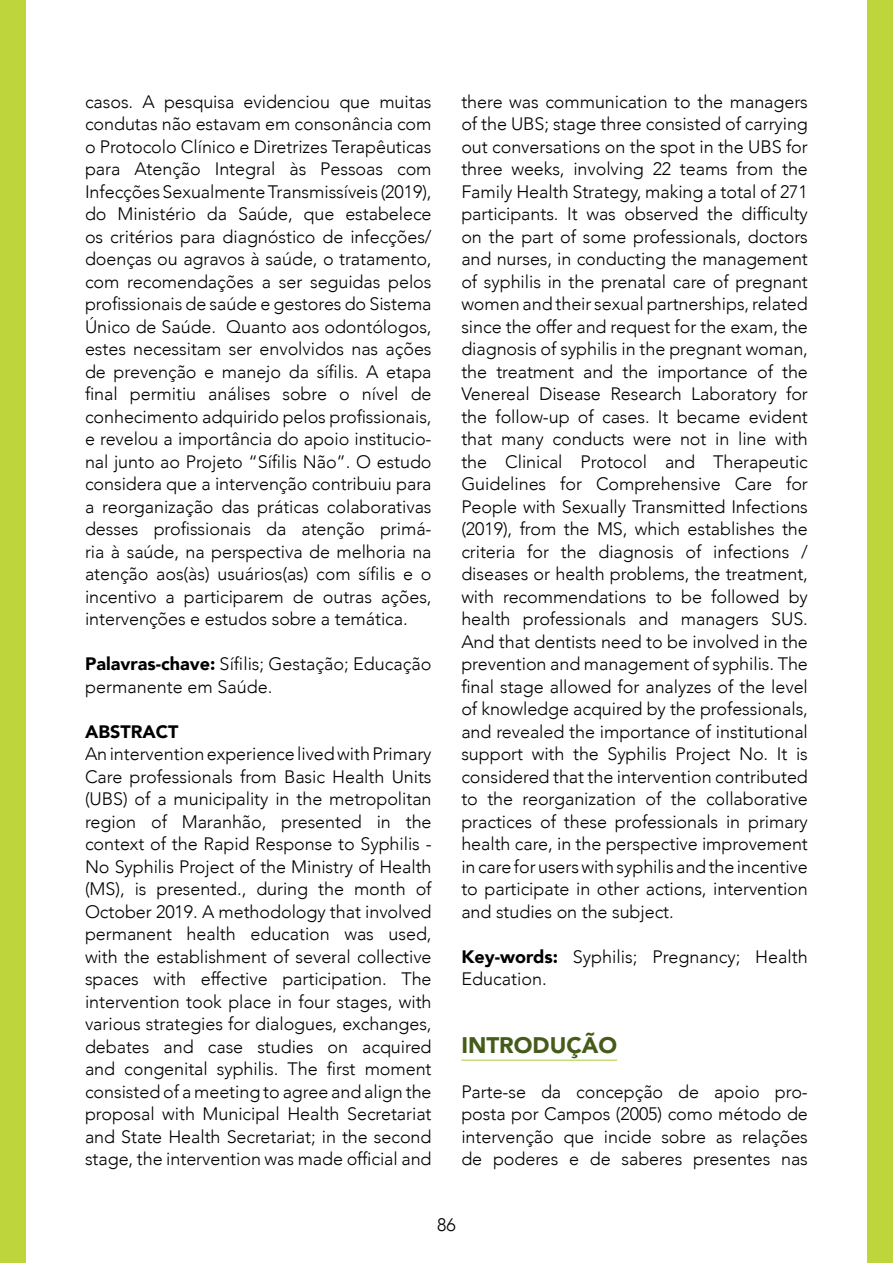
<style>
.page{position:relative;width:893px;height:1263px;background:#fff}
.page>*{position:absolute;margin:0;border:0;box-sizing:border-box;transform-origin:0 0}
.Int__I{font:900 22.5px "Avenir";color:#445b1a}
.Parágrafo_inicial{font:300 18px/22.5px "Avenir";letter-spacing:-.005em;color:#000;text-align:justify}
.Título_-_Resumo{font:900 18px "Avenir";color:#000}
.s1{font-weight:900}
</style>
<div class="page">
<div style="left:0;top:0;width:26px;height:1263px;background:#bed63b"></div>
<div style="left:867px;top:0;width:26px;height:1263px;background:#bed63b"></div>
<hr style="left:461px;top:1059px;width:156px;height:2px;background:#b0d354">
<p class="Parágrafo_inicial" style="left:85px;top:90px;width:348px">casos. A pesquisa evidenciou que muitas condutas não estavam em consonância com o Protocolo Clínico e Diretrizes Terapêuticas para Atenção Integral às Pessoas com Infecções Sexualmente Transmissíveis (2019), do Ministério da Saúde, que estabelece os critérios para diagnóstico de infecções/ doenças ou agravos à saúde, o tratamento, com recomendações a ser seguidas pelos profissionais de saúde e gestores do Sistema Único de Saúde. Quanto aos odontólogos, estes necessitam ser envolvidos nas ações de prevenção e manejo da sífilis. A etapa final permitiu análises sobre o nível de conhecimento adquirido pelos profissionais, e revelou a importância do apoio institucio&shy;nal junto ao Projeto “Sífilis Não”. O estudo considera que a intervenção contribuiu para a reorganização das práticas colaborativas desses profissionais da atenção primá&shy;ria à saúde, na perspectiva de melhoria na atenção aos(às) usuários(as) com sífilis e o incentivo a participarem de outras ações, intervenções e estudos sobre a temática.</p>
<p class="Parágrafo_inicial" style="left:85px;top:653px;width:348px"><span class="s1">Palavras-chave:</span> Sífilis; Gestação; Educação permanente em Saúde.</p>
<p class="Título_-_Resumo" style="left:85px;top:716px;width:95px">ABSTRACT</p>
<p class="Parágrafo_inicial" style="left:85px;top:743px;width:348px">An intervention experience lived with Primary Care professionals from Basic Health Units (UBS) of a municipality in the metropolitan region of Maranhão, presented in the context of the Rapid Response to Syphilis - No Syphilis Project of the Ministry of Health (MS), is presented., during the month of October 2019. A methodology that involved permanent health education was used, with the establishment of several collective spaces with effective participation. The intervention took place in four stages, with various strategies for dialogues, exchanges, debates and case studies on acquired and congenital syphilis. The first moment consisted of a meeting to agree and align the proposal with Municipal Health Secretariat and State Health Secretariat; in the second stage, the intervention was made official and</p>
<p class="Parágrafo_inicial" style="left:461px;top:90px;width:348px">there was communication to the managers of the UBS; stage three consisted of carrying out conversations on the spot in the UBS for three weeks, involving 22 teams from the Family Health Strategy, making a total of 271 participants. It was observed the difficulty on the part of some professionals, doctors and nurses, in conducting the management of syphilis in the prenatal care of pregnant women and their sexual partnerships, related since the offer and request for the exam, the diagnosis of syphilis in the pregnant woman, the treatment and the importance of the Venereal Disease Research Laboratory for the follow-up of cases. It became evident that many conducts were not in line with the Clinical Protocol and Therapeutic Guidelines for Comprehensive Care for People with Sexually Transmitted Infections (2019), from the MS, which establishes the criteria for the diagnosis of infections / diseases or health problems, the treatment, with recommendations to be followed by health professionals and managers SUS.<br>And that dentists need to be involved in the prevention and management of syphilis. The final stage allowed for analyzes of the level of knowledge acquired by the professionals, and revealed the importance of institutional support with the Syphilis Project No. It is considered that the intervention contributed to the reorganization of the collaborative practices of these professionals in primary health care, in the perspective improvement in care for users with syphilis and the incentive to participate in other actions, intervention and studies on the subject.</p>
<p class="Parágrafo_inicial" style="left:461px;top:945px;width:348px"><span class="s1">Key-words:</span> Syphilis; Pregnancy; Health<br>Education.</p>
<p class="Int__I" style="left:461px;top:1025px;width:157px">INTRODUÇÃO</p>
<p class="Parágrafo_inicial" style="left:461px;top:1080px;width:348px">Parte-se da concepção de apoio pro&shy;posta por Campos (2005) como método de intervenção que incide sobre as relações de poderes e de saberes presentes nas</p>
<p class="Parágrafo_inicial" style="left:437px;top:1214px;width:20px">86</p>
</div>
